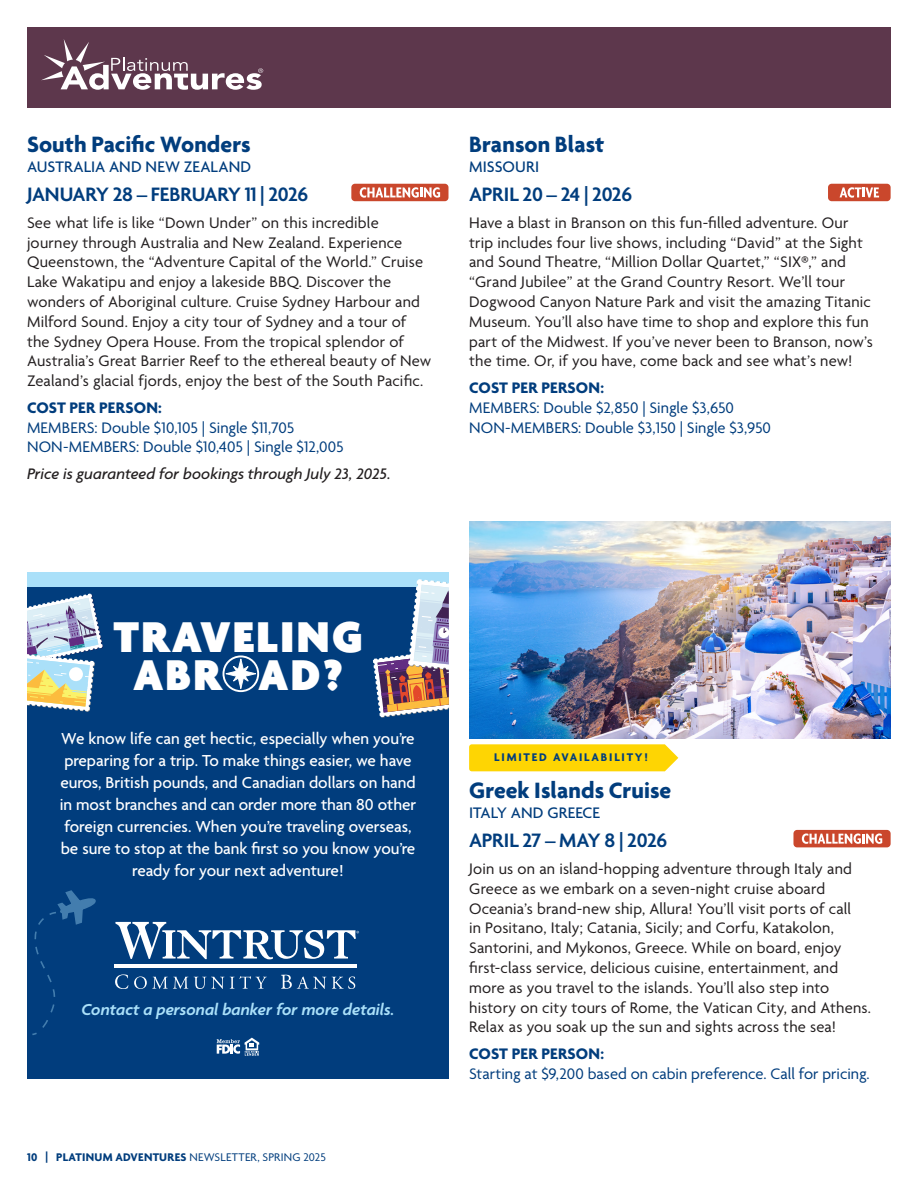
<style>
.page{position:relative;width:918px;height:1188px;background:#fff}
.page>*{position:absolute;margin:0;border:0;box-sizing:border-box;transform-origin:0 0}
.t1{font:900 46.65px/38px "Agenda";letter-spacing:.05em;color:#fff;text-align:center}
.EVENT_TITLE{font:700 24px "Agenda";letter-spacing:.005em;color:#013d7d}
.DATE{font:600 21px "Agenda";letter-spacing:-.01em;color:#013d7d}
.t2{font:500 17.25px/21.9px "Agenda";color:#fff;text-align:center}
.t3{font:italic 600 17.25px "Agenda";color:#aae0f9}
.Itin_text{font:16.5px/19.8px "Agenda";letter-spacing:.01em;color:#231f20}
.Itin_cost_call{font:16.5px "Agenda";letter-spacing:.005em;color:#013d7d}
.Itin_text-2{font:italic 500 16.5px "Agenda";color:#231f20}
.Itin_event{font:500 16.5px "Agenda";letter-spacing:.005em;color:#013d7d}
.Itin_cost_call-2{font:700 16.5px "Agenda";color:#013d7d}
.t4{font:700 12px "Agenda";letter-spacing:.025em;color:#013d7d}
.t5{font:700 12px "Agenda";letter-spacing:.15em;color:#013d7d}
.s1{font-weight:400}
</style>
<div class="page">
<div style="left:27px;top:27px;width:864px;height:81px;background:#5d374c"></div>
<svg style="left:41px;top:39px;width:222px;height:51px"></svg>
<div style="left:351px;top:184px;width:97px;height:17px;background:#ca472c;border-radius:4px"></div>
<svg style="left:360px;top:187px;width:80px;height:11px"></svg>
<div style="left:828px;top:184px;width:63px;height:17px;background:#ca472c;border-radius:4px"></div>
<svg style="left:840px;top:187px;width:39px;height:11px"></svg>
<img style="left:469px;top:522px;width:422px;height:216px">
<svg style="left:469px;top:744px;width:209px;height:27px;background:#fed60d"></svg>
<div style="left:793px;top:830px;width:98px;height:17px;background:#ca472c;border-radius:4px"></div>
<svg style="left:802px;top:833px;width:80px;height:11px"></svg>
<div style="left:27px;top:586px;width:422px;height:492px;background:#013d7d"></div>
<div style="left:27px;top:572px;width:422px;height:14px;background:#aae0f9"></div>
<svg style="left:217px;top:1038px;width:42px;height:18px"></svg>
<svg style="left:115px;top:974px;width:13px;height:15px"></svg>
<svg style="left:134px;top:976px;width:54px;height:13px"></svg>
<svg style="left:194px;top:977px;width:30px;height:12px"></svg>
<svg style="left:230px;top:976px;width:37px;height:13px"></svg>
<svg style="left:281px;top:975px;width:45px;height:14px"></svg>
<svg style="left:332px;top:976px;width:23px;height:13px"></svg>
<hr style="left:114px;top:964px;width:243px;height:4px;background:#fff">
<svg style="left:115px;top:922px;width:244px;height:37px"></svg>
<svg style="left:225px;top:657px;width:31px;height:36px"></svg>
<div style="left:223px;top:655px;width:36px;height:37px;border:2px solid #fff;border-radius:50%"></div>
<svg style="left:373px;top:579px;width:76px;height:139px"></svg>
<svg style="left:27px;top:594px;width:76px;height:118px"></svg>
<svg style="left:32px;top:890px;width:64px;height:145px"></svg>
<p class="EVENT_TITLE" style="left:27px;top:132px;width:225px">South Pacific Wonders</p>
<p class="Itin_event" style="left:27px;top:158px;width:226px">AUSTRALIA AND NEW ZEALAND</p>
<p class="DATE" style="left:27px;top:183px;width:283px">JANUARY 28 – FEBRUARY 11 | 2026</p>
<p class="Itin_text" style="left:27px;top:214px;width:406px">See what life is like “Down Under” on this incredible journey through Australia and New Zealand. Experience Queenstown, the “Adventure Capital of the World.” Cruise Lake Wakatipu and enjoy a lakeside BBQ. Discover the wonders of Aboriginal culture. Cruise Sydney Harbour and Milford Sound. Enjoy a city tour of Sydney and a tour of the Sydney Opera House. From the tropical splendor of Australia’s Great Barrier Reef to the ethereal beauty of New Zealand’s glacial fjords, enjoy the best of the South Pacific.</p>
<p class="Itin_cost_call-2" style="left:27px;top:399px;width:136px">COST PER PERSON:</p>
<p class="Itin_cost_call" style="left:27px;top:418px;width:269px">MEMBERS: Double $10,105 | Single $11,705</p>
<p class="Itin_cost_call" style="left:27px;top:438px;width:318px">NON-MEMBERS: Double $10,405 | Single $12,005</p>
<p class="Itin_text-2" style="left:27px;top:464px;width:365px">Price is guaranteed for bookings through July 23, 2025.</p>
<p class="EVENT_TITLE" style="left:469px;top:132px;width:137px">Branson Blast</p>
<p class="Itin_event" style="left:469px;top:158px;width:72px">MISSOURI</p>
<p class="DATE" style="left:469px;top:183px;width:164px">APRIL 20 – 24 | 2026</p>
<p class="Itin_text" style="left:469px;top:214px;width:405px">Have a blast in Branson on this fun-filled adventure. Our trip includes four live shows, including “David” at the Sight and Sound Theatre, “Million Dollar Quartet,” “SIX®,” and “Grand Jubilee” at the Grand Country Resort. We’ll tour Dogwood Canyon Nature Park and visit the amazing Titanic Museum. You’ll also have time to shop and explore this fun part of the Midwest. If you’ve never been to Branson, now’s the time. Or, if you have, come back and see what’s new!</p>
<p class="Itin_cost_call-2" style="left:469px;top:379px;width:136px">COST PER PERSON:</p>
<p class="Itin_cost_call" style="left:469px;top:399px;width:266px">MEMBERS: Double $2,850 | Single $3,650</p>
<p class="Itin_cost_call" style="left:469px;top:418px;width:303px">NON-MEMBERS: Double $3,150 | Single $3,950</p>
<p class="t1" style="left:114px;top:621px;width:251px">TRAVELING<br>ABR AD?</p>
<p class="t2" style="left:60px;top:729px;width:358px">We know life can get hectic, especially when you’re preparing for a trip. To make things easier, we have euros, British pounds, and Canadian dollars on hand in most branches and can order more than 80 other foreign currencies. When you’re traveling overseas, be sure to stop at the bank first so you know you’re ready for your next adventure!</p>
<p class="t3" style="left:82px;top:1000px;width:314px">Contact a personal banker for more details.</p>
<p class="t4" style="left:27px;top:1151px;width:300px">10 | PLATINUM ADVENTURES <span class="s1">NEWSLETTER, SPRING 2025</span></p>
<p class="t5" style="left:494px;top:751px;width:155px">LIMITED AVAILABILITY!</p>
<p class="EVENT_TITLE" style="left:469px;top:778px;width:204px">Greek Islands Cruise</p>
<p class="Itin_event" style="left:469px;top:804px;width:132px">ITALY AND GREECE</p>
<p class="DATE" style="left:469px;top:829px;width:200px">APRIL 27 – MAY 8 | 2026</p>
<p class="Itin_text" style="left:469px;top:860px;width:404px">Join us on an island-hopping adventure through Italy and Greece as we embark on a seven-night cruise aboard Oceania’s brand-new ship, Allura! You’ll visit ports of call<br>in Positano, Italy; Catania, Sicily; and Corfu, Katakolon, Santorini, and Mykonos, Greece. While on board, enjoy first-class service, delicious cuisine, entertainment, and more as you travel to the islands. You’ll also step into history on city tours of Rome, the Vatican City, and Athens.<br>Relax as you soak up the sun and sights across the sea!</p>
<p class="Itin_cost_call-2" style="left:469px;top:1045px;width:136px">COST PER PERSON:</p>
<p class="Itin_cost_call" style="left:469px;top:1065px;width:402px">Starting at $9,200 based on cabin preference. Call for pricing.</p>
</div>
